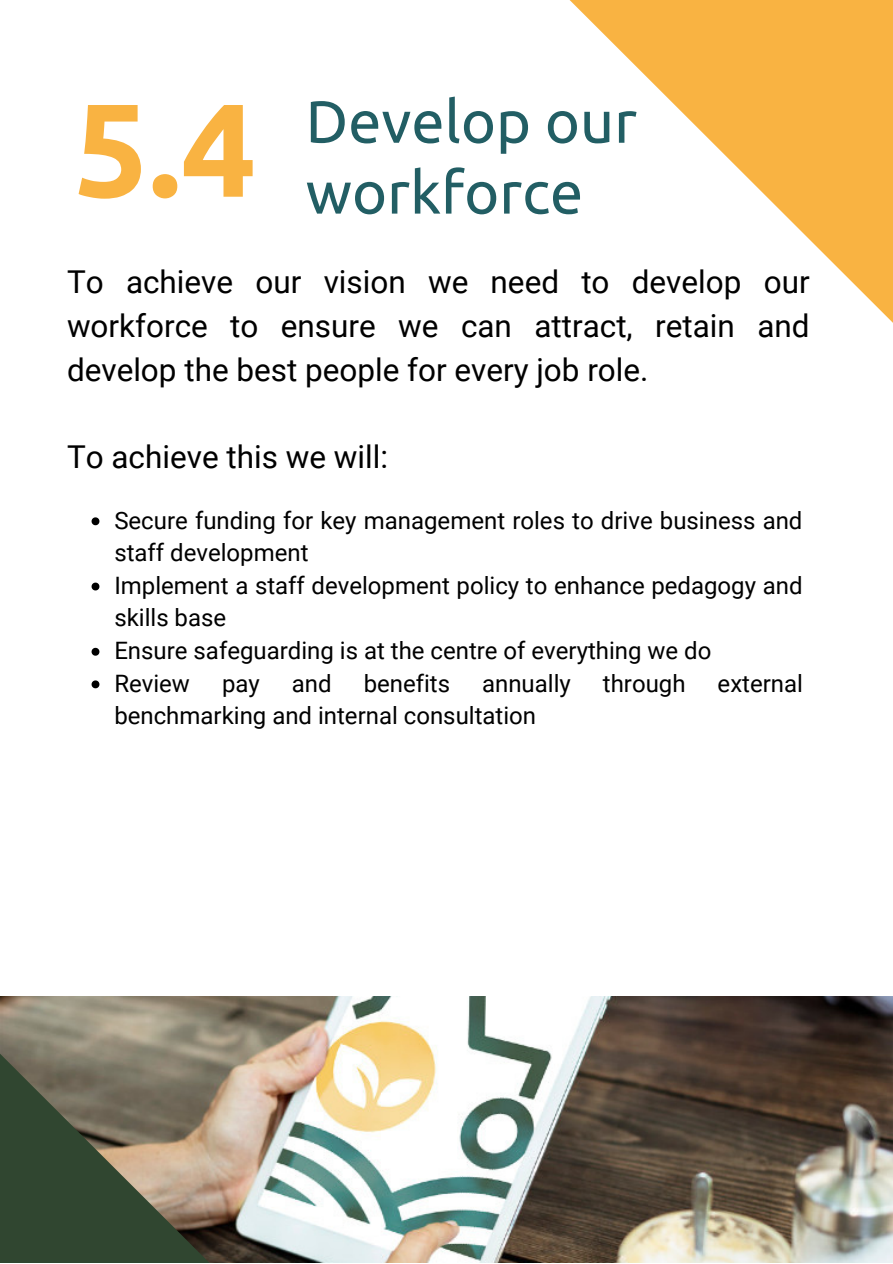
<style>
.page{position:relative;width:893px;height:1264px;background:#fff}
.page>*{position:absolute;margin:0;border:0;box-sizing:border-box;transform-origin:0 0}
.t1{font:700 132.3px "Ubuntu";color:#f9b342}
.t2{font:59.55px "Ubuntu";color:#225e64}
.t3{font:31.5px/43.8px "Roboto";color:#000;text-align:justify}
.t4{font:24px/32.5px "Roboto";color:#000}
</style>
<div class="page">
<svg style="left:569px;top:0;width:323px;height:322px"></svg>
<img style="left:455px;top:996px;width:437px;height:266px">
<img style="left:0;top:996px;width:455px;height:266px">
<svg style="left:92px;top:517px;width:7px;height:8px"></svg>
<svg style="left:92px;top:582px;width:7px;height:8px"></svg>
<svg style="left:92px;top:648px;width:7px;height:7px"></svg>
<svg style="left:92px;top:680px;width:7px;height:8px"></svg>
<h1 class="t1" style="left:74px;top:73px;width:184px">5.4</h1>
<h2 class="t2" style="left:306px;top:87px;width:333px">Develop our</h2>
<h2 class="t2" style="left:306px;top:158px;width:279px">workforce</h2>
<h3 class="t3" style="left:67px;top:260px;width:744px">To achieve our vision we need to develop our workforce to ensure we can attract, retain and develop the best people for every job role.</h3>
<h3 class="t3" style="left:67px;top:435px;width:322px">To achieve this we will:</h3>
<p class="t4" style="left:114px;top:504px;width:689px">Secure funding for key management roles to drive business and staff development<br>Implement a staff development policy to enhance pedagogy and skills base<br>Ensure safeguarding is at the centre of everything we do<br>Review</p>
<p class="t4" style="left:222px;top:667px;width:39px">pay</p>
<p class="t4" style="left:292px;top:667px;width:41px">and</p>
<p class="t4" style="left:363px;top:667px;width:88px">benefits</p>
<p class="t4" style="left:482px;top:667px;width:90px">annually</p>
<p class="t4" style="left:603px;top:667px;width:84px">through</p>
<p class="t4" style="left:717px;top:667px;width:87px">external</p>
<p class="t4" style="left:114px;top:699px;width:423px">benchmarking and internal consultation</p>
</div>
